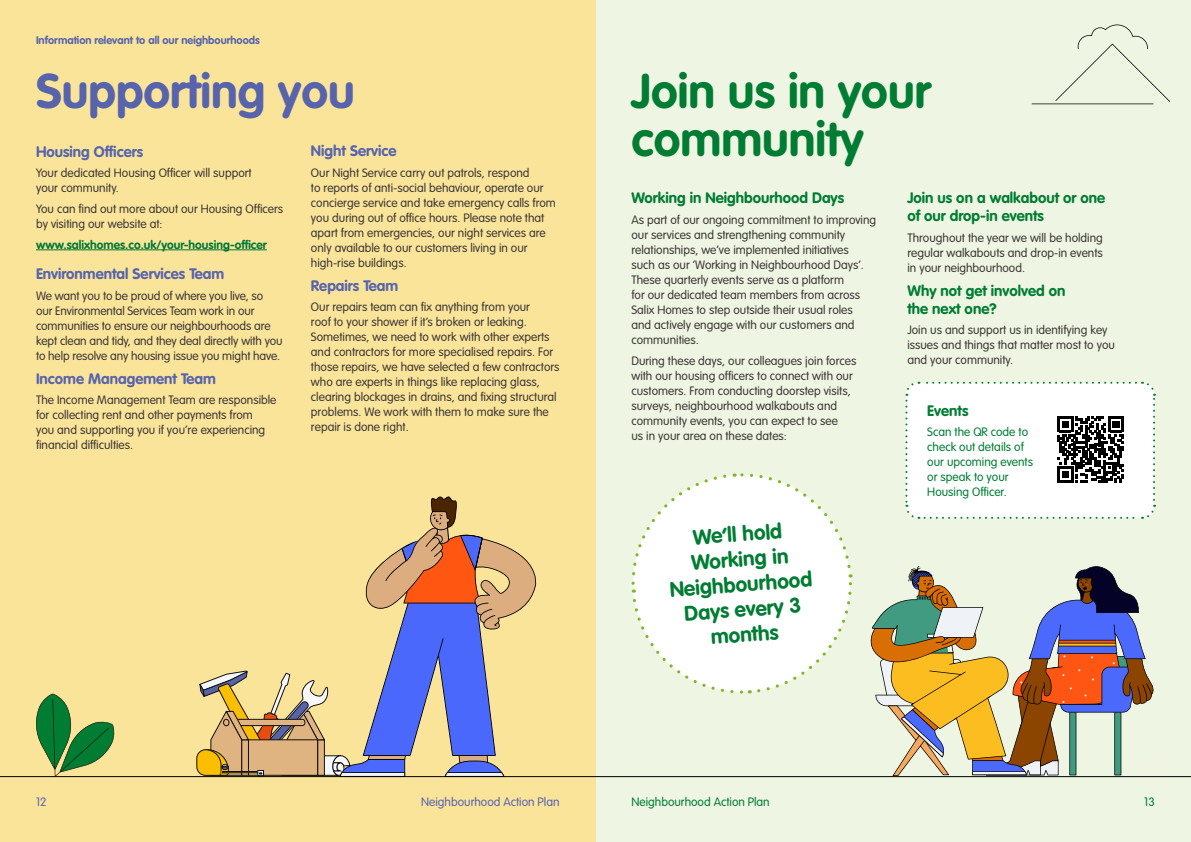
<style>
.page{position:relative;width:1191px;height:842px;background:#fff}
.page>*{position:absolute;margin:0;border:0;box-sizing:border-box;transform-origin:0 0}
.t1{font:700 48px/48px "VAG Rounded Std";color:#007d32}
.t2{font:700 48px "VAG Rounded Std";color:#5764ac}
.t3{font:700 20.9px/25.1px "VAG Rounded Std";color:#007d32;text-align:center}
.t4{font:700 15px/18px "VAG Rounded Std";color:#007d32}
.t5{font:700 15px "VAG Rounded Std";color:#5764ac}
.t6{font:300 12px/15px "VAG Rounded Std";color:#3c3835}
.t7{font:300 12px/15px "VAG Rounded Std";color:#007d32}
.t8{font:700 12px "VAG Rounded Std";color:#007937}
.t9{font:300 12px "VAG Rounded Std";color:#5764ac}
.t10{font:700 11px "VAG Rounded Std";color:#5764ac}
</style>
<div class="page">
<div style="left:595px;top:0;width:596px;height:842px;background:#eff5e3"></div>
<div style="left:0;top:0;width:595px;height:842px;background:#fae49a"></div>
<hr style="left:36px;top:250px;width:231px;height:1px;background:#007937">
<svg style="left:196px;top:496px;width:341px;height:280px"></svg>
<svg style="left:631px;top:473px;width:222px;height:221px"></svg>
<svg style="left:870px;top:566px;width:284px;height:210px"></svg>
<div style="left:1139px;top:755px;width:34px;height:34px;background:#eff4e3;border-radius:50%"></div>
<hr style="left:0;top:776px;width:1191px;height:1px;background:#000">
<svg style="left:34px;top:694px;width:82px;height:83px"></svg>
<hr style="left:1031px;top:104px;width:122px;height:1px;background:#020203">
<svg style="left:1055px;top:25px;width:115px;height:77px"></svg>
<svg style="left:905px;top:381px;width:251px;height:138px;background:#e6e8e6"></svg>
<p class="t10" style="left:36px;top:34px;width:225px">Information relevant to all our neighbourhoods</p>
<h1 class="t2" style="left:36px;top:63px;width:320px">Supporting you</h1>
<p class="t5" style="left:36px;top:143px;width:109px">Housing Officers</p>
<p class="t6" style="left:36px;top:166px;width:217px">Your dedicated Housing Officer will support your community.</p>
<p class="t6" style="left:36px;top:202px;width:249px">You can find out more about our Housing Officers by visiting our website at:</p>
<p class="t8" style="left:36px;top:237px;width:232px">www.salixhomes.co.uk/your-housing-officer</p>
<p class="t5" style="left:36px;top:265px;width:190px">Environmental Services Team</p>
<p class="t6" style="left:36px;top:289px;width:248px">We want you to be proud of where you live, so<br>our Environmental Services Team work in our communities to ensure our neighbourhoods are kept clean and tidy, and they deal directly with you to help resolve any housing issue you might have.</p>
<p class="t5" style="left:36px;top:370px;width:181px">Income Management Team</p>
<p class="t6" style="left:36px;top:393px;width:242px">The Income Management Team are responsible for collecting rent and other payments from<br>you and supporting you if you’re experiencing financial difficulties.</p>
<p class="t5" style="left:311px;top:142px;width:87px">Night Service</p>
<p class="t6" style="left:311px;top:166px;width:246px">Our Night Service carry out patrols, respond<br>to reports of anti-social behaviour, operate our concierge service and take emergency calls from you during out of office hours. Please note that apart from emergencies, our night services are only available to our customers living in our high-rise buildings.</p>
<p class="t5" style="left:311px;top:277px;width:89px">Repairs Team</p>
<p class="t6" style="left:311px;top:300px;width:250px">Our repairs team can fix anything from your<br>roof to your shower if it’s broken or leaking.<br>Sometimes, we need to work with other experts and contractors for more specialised repairs. For those repairs, we have selected a few contractors who are experts in things like replacing glass, clearing blockages in drains, and fixing structural problems. We work with them to make sure the repair is done right.</p>
<p class="t9" style="left:36px;top:795px;width:12px">12</p>
<p class="t9" style="left:421px;top:795px;width:140px">Neighbourhood Action Plan</p>
<h1 class="t1" style="left:631px;top:69px;width:301px">Join us in your community</h1>
<p class="t4" style="left:631px;top:190px;width:214px">Working in Neighbourhood Days</p>
<p class="t6" style="left:631px;top:213px;width:246px">As part of our ongoing commitment to improving our services and strengthening community relationships, we’ve implemented initiatives<br>such as our ‘Working in Neighbourhood Days’.<br>These quarterly events serve as a platform<br>for our dedicated team members from across Salix Homes to step outside their usual roles<br>and actively engage with our customers and communities.</p>
<p class="t6" style="left:631px;top:353px;width:226px">During these days, our colleagues join forces with our housing officers to connect with our customers. From conducting doorstep visits, surveys, neighbourhood walkabouts and community events, you can expect to see<br>us in your area on these dates:</p>
<p class="t4" style="left:907px;top:190px;width:199px">Join us on a walkabout or one of our drop-in events</p>
<p class="t6" style="left:907px;top:231px;width:197px;text-align:justify">Throughout the year we will be holding regular walkabouts and drop-in events in your neighbourhood.</p>
<p class="t4" style="left:907px;top:282px;width:160px">Why not get involved on the next one?</p>
<p class="t6" style="left:907px;top:323px;width:209px">Join us and support us in identifying key issues and things that matter most to you and your community.</p>
<p class="t4" style="left:927px;top:402px;width:43px">Events</p>
<p class="t7" style="left:927px;top:425px;width:107px">Scan the QR code to check out details of our upcoming events or speak to your<br>Housing Officer.</p>
<h2 class="t3" style="left:665px;top:527px;width:144px;rotate:-4deg">We’ll hold<br>Working in<br>Neighbourhood<br>Days every 3 months</h2>
<p class="t7" style="left:631px;top:795px;width:140px">Neighbourhood Action Plan</p>
<p class="t7" style="left:1144px;top:795px;width:12px">13</p>
</div>
